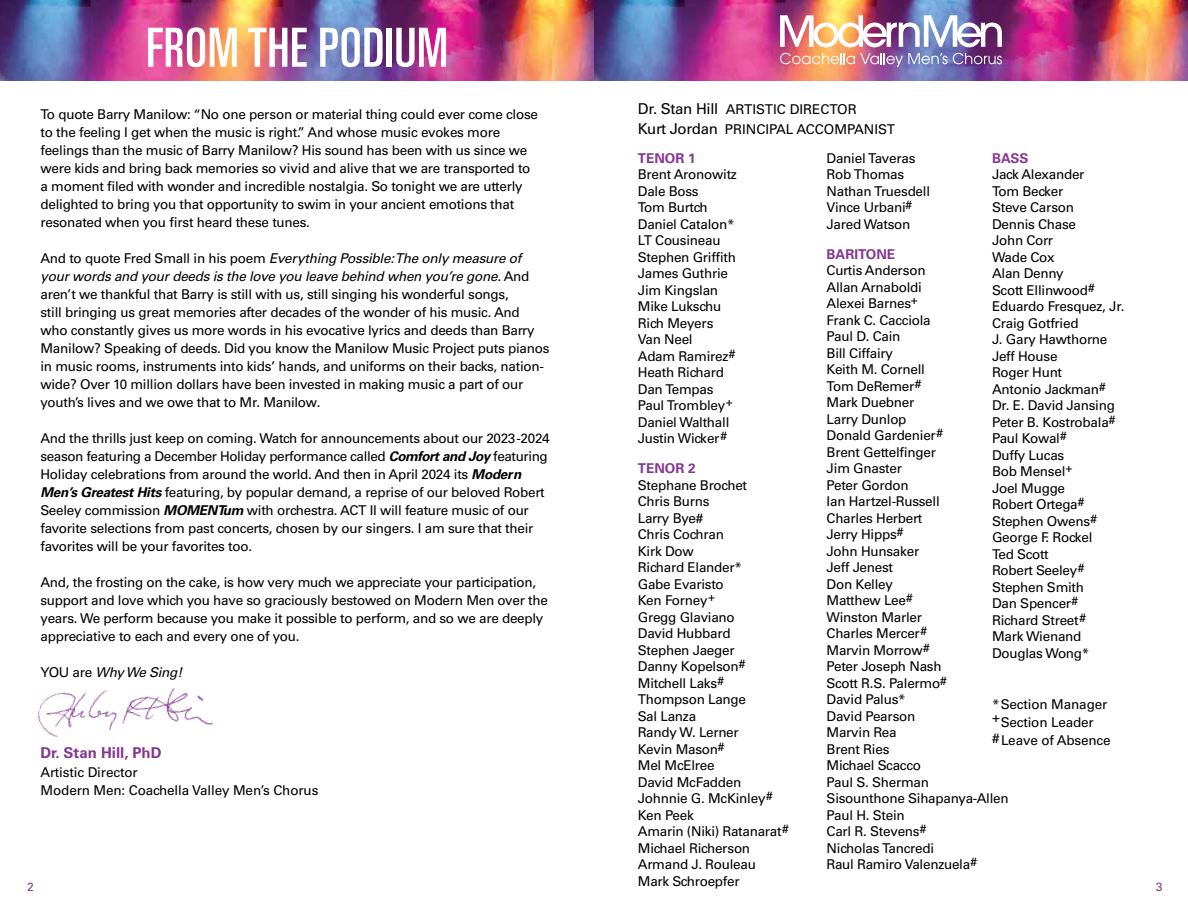
<style>
.page{position:relative;width:1188px;height:918px;background:#fff}
.page>*{position:absolute;margin:0;border:0;box-sizing:border-box;transform-origin:0 0}
.t1{font:54px "Univers LT Pro Ult Cond";letter-spacing:.01em;color:#fff}
.t2{font:700 15px "Univers LT Pro 65";color:#853694}
.t3{font:13.5px/16.5px "Univers LT Pro 55 Roman";letter-spacing:-.02em;color:#000}
.t4{font:italic 13.5px/18px "Univers LT Pro 55";letter-spacing:-.02em;color:#000}
.t5{font:13.5px/19.5px "Univers LT Pro 55 Roman";color:#000}
.t6{font:700 13.5px "Univers LT Pro 65";color:#853694}
.t7{font:12px "Univers LT Pro 55 Roman";color:#853694}
.s1{font-family:"Univers LT Pro 55 Roman";font-style:normal}
.s2{font-family:"Univers LT Pro 65";font-weight:700;font-style:italic}
.s3{font-size:15px}
</style>
<div class="page">
<img style="left:0;top:0;width:1188px;height:81px">
<img style="left:780px;top:53px;width:222px;height:14px">
<img style="left:780px;top:15px;width:222px;height:32px">
<img style="left:37px;top:688px;width:177px;height:49px">
<h1 class="t1" style="left:146px;top:10px;width:303px">FROM THE PODIUM</h1>
<p class="t3" style="left:40px;top:105px;width:499px;line-height:18px">To quote Barry Manilow: “No one person or material thing could ever come close to the feeling I get when the music is right.” And whose music evokes more feelings than the music of Barry Manilow? His sound has been with us since we were kids and bring back memories so vivid and alive that we are transported to a moment filed with wonder and incredible nostalgia. So tonight we are utterly delighted to bring you that opportunity to swim in your ancient emotions that resonated when you first heard these tunes.</p>
<p class="t4" style="left:40px;top:249px;width:490px"><span class="s1">And to quote Fred Small in his poem</span> Everything Possible: The only measure of your words and your deeds is the love you leave behind when you’re gone. <span class="s1">And</span></p>
<p class="t3" style="left:40px;top:285px;width:511px;line-height:18px">aren’t we thankful that Barry is still with us, still singing his wonderful songs,<br>still bringing us great memories after decades of the wonder of his music. And who constantly gives us more words in his evocative lyrics and deeds than Barry Manilow? Speaking of deeds. Did you know the Manilow Music Project puts pianos in music rooms, instruments into kids’ hands, and uniforms on their backs, nation&shy;wide? Over 10 million dollars have been invested in making music a part of our youth’s lives and we owe that to Mr. Manilow.</p>
<p class="t3" style="left:40px;top:428px;width:511px;line-height:18px">And the thrills just keep on coming. Watch for announcements about our 2023-2024 season featuring a December Holiday performance called <span class="s2">Comfort and Joy</span> featuring Holiday celebrations from around the world. And then in April 2024 its <span class="s2">Modern Men’s Greatest Hits</span> featuring, by popular demand, a reprise of our beloved Robert Seeley commission <span class="s2">MOMENTum</span> with orchestra. ACT II will feature music of our favorite selections from past concerts, chosen by our singers. I am sure that their favorites will be your favorites too.</p>
<p class="t3" style="left:40px;top:572px;width:509px;line-height:18px">And, the frosting on the cake, is how very much we appreciate your participation, support and love which you have so graciously bestowed on Modern Men over the years. We perform because you make it possible to perform, and so we are deeply appreciative to each and every one of you.</p>
<p class="t4" style="left:40px;top:663px;width:144px"><span class="s1">YOU are</span> Why We Sing!</p>
<p class="t2" style="left:40px;top:742px;width:123px">Dr. Stan Hill, PhD</p>
<p class="t3" style="left:40px;top:763px;width:279px;line-height:18px">Artistic Director<br>Modern Men: Coachella Valley Men’s Chorus</p>
<p class="t7" style="left:27px;top:879px;width:8px">2</p>
<p class="t5" style="left:638px;top:99px;width:259px"><span class="s3">Dr. Stan Hill</span> ARTISTIC DIRECTOR<br><span class="s3">Kurt Jordan</span> PRINCIPAL ACCOMPANIST</p>
<p class="t6" style="left:638px;top:148px;width:59px">TENOR 1</p>
<p class="t3" style="left:638px;top:166px;width:101px">Brent Aronowitz<br>Dale Boss<br>Tom Burtch<br>Daniel Catalon*<br>LT Cousineau<br>Stephen Griffith<br>James Guthrie<br>Jim Kingslan<br>Mike Lukschu<br>Rich Meyers<br>Van Neel<br>Adam Ramirez<sup>#<br></sup>Heath Richard<br>Dan Tempas<br>Paul Trombley<sup>+<br></sup>Daniel Walthall<br>Justin Wicker<sup>#</sup></p>
<p class="t6" style="left:638px;top:459px;width:59px">TENOR 2</p>
<p class="t3" style="left:638px;top:476px;width:152px">Stephane Brochet<br>Chris Burns<br>Larry Bye#<br>Chris Cochran<br>Kirk Dow<br>Richard Elander*<br>Gabe Evaristo<br>Ken Forney<sup>+<br></sup>Gregg Glaviano<br>David Hubbard<br>Stephen Jaeger<br>Danny Kopelson<sup>#<br></sup>Mitchell Laks<sup>#<br></sup>Thompson Lange<br>Sal Lanza<br>Randy W. Lerner<br>Kevin Mason<sup>#<br></sup>Mel McElree<br>David McFadden<br>Johnnie G. McKinley<sup>#<br></sup>Ken Peek<br>Amarin (Niki) Ratanarat<sup>#<br></sup>Michael Richerson<br>Armand J. Rouleau<br>Mark Schroepfer</p>
<p class="t6" style="left:992px;top:148px;width:38px">BASS</p>
<p class="t3" style="left:992px;top:166px;width:134px">Jack Alexander<br>Tom Becker<br>Steve Carson<br>Dennis Chase<br>John Corr<br>Wade Cox<br>Alan Denny<br>Scott Ellinwood<sup>#<br></sup>Eduardo Fresquez, Jr.<br>Craig Gotfried<br>J. Gary Hawthorne<br>Jeff House<br>Roger Hunt<br>Antonio Jackman<sup>#<br></sup>Dr. E. David Jansing<br>Peter B. Kostrobala<sup>#<br></sup>Paul Kowal<sup>#<br></sup>Duffy Lucas<br>Bob Mensel<sup>+<br></sup>Joel Mugge<br>Robert Ortega<sup>#<br></sup>Stephen Owens<sup>#<br></sup>George F. Rockel<br>Ted Scott<br>Robert Seeley<sup>#<br></sup>Stephen Smith<br>Dan Spencer<sup>#<br></sup>Richard Street<sup>#<br></sup>Mark Wienand<br>Douglas Wong*</p>
<p class="t3" style="left:992px;top:694px;width:120px;line-height:18px">* Section Manager + Section Leader<br># Leave of Absence</p>
<p class="t3" style="left:827px;top:149px;width:105px">Daniel Taveras<br>Rob Thomas<br>Nathan Truesdell<br>Vince Urbani<sup>#<br></sup>Jared Watson</p>
<p class="t6" style="left:827px;top:244px;width:70px">BARITONE</p>
<p class="t3" style="left:827px;top:262px;width:184px">Curtis Anderson<br>Allan Arnaboldi<br>Alexei Barnes<sup>+<br></sup>Frank C. Cacciola<br>Paul D. Cain<br>Bill Ciffairy<br>Keith M. Cornell<br>Tom DeRemer<sup>#<br></sup>Mark Duebner<br>Larry Dunlop<br>Donald Gardenier<sup>#<br></sup>Brent Gettelfinger<br>Jim Gnaster<br>Peter Gordon<br>Ian Hartzel-Russell<br>Charles Herbert<br>Jerry Hipps<sup>#<br></sup>John Hunsaker<br>Jeff Jenest<br>Don Kelley<br>Matthew Lee<sup>#<br></sup>Winston Marler<br>Charles Mercer<sup>#<br></sup>Marvin Morrow<sup>#<br></sup>Peter Joseph Nash<br>Scott R.S. Palermo<sup>#<br></sup>David Palus*<br>David Pearson<br>Marvin Rea<br>Brent Ries<br>Michael Scacco<br>Paul S. Sherman<br>Sisounthone Sihapanya-Allen<br>Paul H. Stein<br>Carl R. Stevens<sup>#<br></sup>Nicholas Tancredi<br>Raul Ramiro Valenzuela<sup>#</sup></p>
<p class="t7" style="left:1156px;top:879px;width:8px">3</p>
</div>
